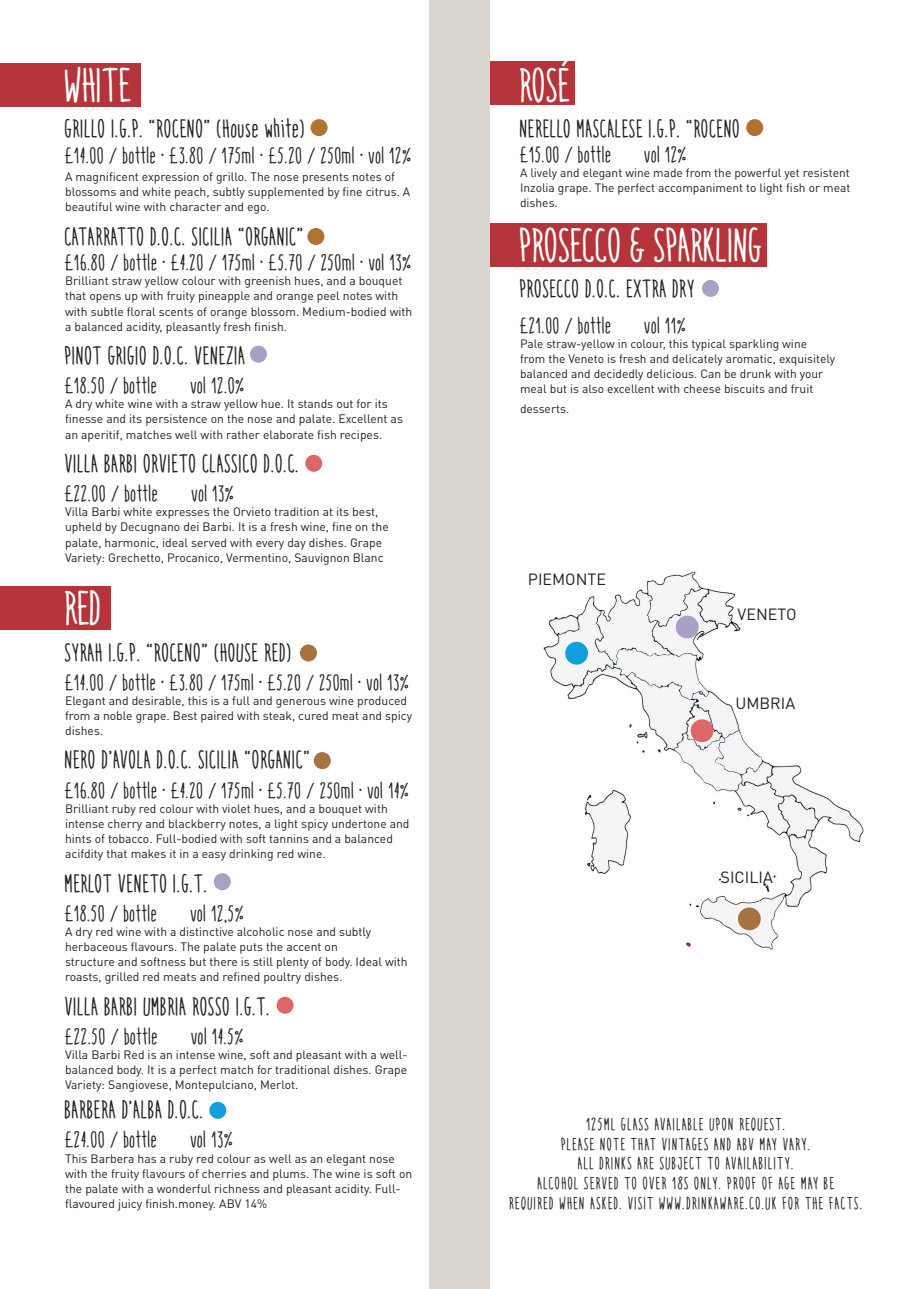
<style>
.page{position:relative;width:919px;height:1289px;background:#fff}
.page>*{position:absolute;margin:0;border:0;box-sizing:border-box;transform-origin:0 0}
.t1{font:500 45.45px "Italo";color:#fff}
.t2{font:500 45px "Italo";color:#fff}
.t3{font:500 24.3px "Italo";letter-spacing:.03em;color:#231f20}
.t4{font:500 24px "Italo";letter-spacing:.03em;color:#231f20}
.t5{font:500 21.15px "Italo";letter-spacing:.03em;color:#231f20}
.t6{font:500 21px "Italo";letter-spacing:.03em;color:#231f20}
.t7{font:500 16.5px/19.8px "Italo";letter-spacing:.08em;color:#231f20;text-align:center}
.t8{font:16.05px "DIN Pro";color:#231f20}
.t9{font:12.15px/15.1px "DIN Pro";color:#231f20}
.t10{font:12px/15px "DIN Pro";color:#231f20;text-align:justify}
.s1{font-size:21.15px}
</style>
<div class="page">
<img style="left:543px;top:571px;width:320px;height:378px">
<div style="left:675px;top:615px;width:23px;height:23px;background:#aa9fc5;border-radius:50%"></div>
<div style="left:690px;top:719px;width:23px;height:23px;background:#df6667;border-radius:50%"></div>
<div style="left:738px;top:907px;width:22px;height:23px;background:#a6723f;border-radius:50%"></div>
<div style="left:565px;top:642px;width:23px;height:22px;background:#10a1dc;border-radius:50%"></div>
<div style="left:250px;top:345px;width:17px;height:17px;background:#aa9fc5;border-radius:50%"></div>
<div style="left:214px;top:873px;width:17px;height:17px;background:#aa9fc5;border-radius:50%"></div>
<div style="left:429px;top:0;width:61px;height:1288px;background:#dbd5d0"></div>
<div style="left:0;top:63px;width:140px;height:44px;background:#b4343a"></div>
<div style="left:490px;top:62px;width:84px;height:43px;background:#b4343a"></div>
<div style="left:490px;top:223px;width:276px;height:44px;background:#b4343a"></div>
<div style="left:0;top:586px;width:111px;height:43px;background:#b4343a"></div>
<div style="left:310px;top:119px;width:17px;height:17px;background:#b07230;border-radius:50%"></div>
<div style="left:746px;top:119px;width:17px;height:17px;background:#b07230;border-radius:50%"></div>
<div style="left:702px;top:280px;width:17px;height:17px;background:#aa9fc5;border-radius:50%"></div>
<div style="left:307px;top:228px;width:17px;height:17px;background:#b07230;border-radius:50%"></div>
<div style="left:305px;top:455px;width:17px;height:17px;background:#df6667;border-radius:50%"></div>
<div style="left:300px;top:644px;width:17px;height:17px;background:#a6723f;border-radius:50%"></div>
<div style="left:276px;top:996px;width:17px;height:17px;background:#df6667;border-radius:50%"></div>
<div style="left:314px;top:752px;width:17px;height:17px;background:#a6723f;border-radius:50%"></div>
<div style="left:209px;top:1101px;width:17px;height:17px;background:#10a1dc;border-radius:50%"></div>
<h1 class="t1" style="left:65px;top:57px;width:68px">WHITE</h1>
<h3 class="t3" style="left:65px;top:114px;width:241px">GRILLO I.G.P. “ROCENO” (House white)</h3>
<h3 class="t5" style="left:65px;top:142px;width:348px">£14.00 / bottle • £3.80 / 175ml • £5.20 / 250ml • vol 12%</h3>
<p class="t9" style="left:65px;top:168px;width:347px">A magnificent expression of grillo. The nose presents notes of blossoms and white peach, subtly supplemented by fine citrus. A beautiful wine with character and ego.</p>
<h3 class="t3" style="left:65px;top:221px;width:240px">CATARRATTO D.O.C. SICILIA “ORGANIC”</h3>
<h3 class="t5" style="left:65px;top:249px;width:348px">£16.80 / bottle • £4.20 / 175ml • £5.70 / 250ml • vol 13%</h3>
<p class="t9" style="left:65px;top:273px;width:349px">Brilliant straw yellow colour with greenish hues, and a bouquet that opens up with fruity pineapple and orange peel notes with with subtle floral scents of orange blossom. Medium-bodied with a balanced acidity, pleasantly fresh finish.</p>
<h3 class="t3" style="left:65px;top:340px;width:182px">PINOT GRIGIO D.O.C. VENEZIA</h3>
<h3 class="t5" style="left:65px;top:372px;width:94px">£18.50 / bottle</h3>
<h3 class="t5" style="left:191px;top:372px;width:56px">vol 12.0%</h3>
<p class="t9" style="left:65px;top:396px;width:339px">A dry white wine with a straw yellow hue. It stands out for its finesse and its persistence on the nose and palate. Excellent as an aperitif, matches well with rather elaborate fish recipes.</p>
<h3 class="t3" style="left:65px;top:448px;width:236px">VILLA BARBI ORVIETO CLASSICO D.O.C.</h3>
<h3 class="t5" style="left:65px;top:480px;width:95px">£22.00 / bottle</h3>
<h3 class="t5" style="left:192px;top:480px;width:44px">vol 13%</h3>
<p class="t9" style="left:65px;top:503px;width:325px">Villa Barbi white expresses the Orvieto tradition at its best, upheld by Decugnano dei Barbi. It is a fresh wine, fine on the palate, harmonic, ideal served with every day dishes. Grape Variety: Grechetto, Procanico, Vermentino, Sauvignon Blanc</p>
<h1 class="t1" style="left:65px;top:580px;width:39px">RED</h1>
<h3 class="t3" style="left:65px;top:637px;width:228px">SYRAH I.G.P. “ROCENO” (HOUSE RED)</h3>
<h3 class="t6" style="left:65px;top:669px;width:346px"><span class="s1">£14.00 / bottle •</span> £3.80 / 175ml • £5.20 / 250ml • <span class="s1">vol 13%</span></h3>
<p class="t9" style="left:65px;top:692px;width:348px">Elegant and desirable, this is a full and generous wine produced from a noble grape. Best paired with steak, cured meat and spicy dishes.</p>
<h3 class="t3" style="left:65px;top:744px;width:247px">NERO D’AVOLA D.O.C. SICILIA “ORGANIC”</h3>
<h3 class="t6" style="left:65px;top:777px;width:346px"><span class="s1">£16.80 / bottle •</span> £4.20 / 175ml • £5.70 / 250ml • <span class="s1">vol 14%</span></h3>
<p class="t9" style="left:65px;top:800px;width:346px">Brilliant ruby red colour with violet hues, and a bouquet with intense cherry and blackberry notes, a light spicy undertone and hints of tobacco. Full-bodied with soft tannins and a balanced acifdity that makes it in a easy drinking red wine.</p>
<h3 class="t3" style="left:65px;top:867px;width:144px">MERLOT VENETO I.G.T.</h3>
<h3 class="t5" style="left:65px;top:900px;width:94px">£18.50 / bottle</h3>
<h3 class="t5" style="left:191px;top:900px;width:55px">vol 12,5%</h3>
<p class="t9" style="left:65px;top:923px;width:344px">A dry red wine with a distinctive alcoholic nose and subtly herbaceous flavours. The palate puts the accent on<br>structure and softness but there is still plenty of body. Ideal with roasts, grilled red meats and refined poultry dishes.</p>
<h3 class="t3" style="left:65px;top:991px;width:207px">VILLA BARBI UMBRIA ROSSO I.G.T.</h3>
<h3 class="t5" style="left:65px;top:1023px;width:94px">£22.50 / bottle</h3>
<h3 class="t5" style="left:191px;top:1023px;width:54px">vol 14.5%</h3>
<p class="t9" style="left:65px;top:1046px;width:344px;text-align:justify">Villa Barbi Red is an intense wine, soft and pleasant with a well&shy;balanced body. It is a perfect match for traditional dishes. Grape Variety: Sangiovese, Montepulciano, Merlot.</p>
<h3 class="t3" style="left:65px;top:1094px;width:140px">BARBERA D’ALBA D.O.C.</h3>
<h3 class="t5" style="left:65px;top:1126px;width:93px">£24.00 / bottle</h3>
<h3 class="t5" style="left:191px;top:1126px;width:44px">vol 13%</h3>
<p class="t9" style="left:65px;top:1149px;width:348px">This Barbera has a ruby red colour as well as an elegant nose with the fruity flavours of cherries and plums. The wine is soft on the palate with a wonderful richness and pleasant acidity. Full&shy;flavoured juicy finish.money. ABV 14%</p>
<h2 class="t2" style="left:520px;top:57px;width:53px">ROSÉ</h2>
<h3 class="t4" style="left:520px;top:113px;width:222px">NERELLO MASCALESE I.G.P. “ROCENO</h3>
<h3 class="t6" style="left:520px;top:141px;width:93px">£15.00 / bottle</h3>
<h3 class="t6" style="left:644px;top:141px;width:44px">vol 12%</h3>
<p class="t10" style="left:520px;top:164px;width:332px">A lively and elegant wine made from the powerful yet resistent Inzolia grape. The perfect accompaniment to light fish or meat dishes.</p>
<h2 class="t2" style="left:520px;top:217px;width:244px">PROSECCO &amp; SPARKLING</h2>
<h3 class="t4" style="left:520px;top:273px;width:176px">PROSECCO D.O.C. EXTRA DRY</h3>
<h3 class="t6" style="left:520px;top:312px;width:93px">£21.00 / bottle</h3>
<h3 class="t6" style="left:644px;top:312px;width:43px">vol 11%</h3>
<p class="t10" style="left:520px;top:335px;width:316px;text-align:left">Pale straw-yellow in colour, this typical sparkling wine from the Veneto is fresh and delicately aromatic, exquisitely balanced and decidedly delicious. Can be drunk with your meal but is also excellent with cheese biscuits and fruit</p>
<p class="t10" style="left:520px;top:400px;width:51px">desserts.</p>
<h3 class="t8" style="left:528px;top:568px;width:80px">PIEMONTE</h3>
<h3 class="t8" style="left:737px;top:603px;width:60px">VENETO</h3>
<h3 class="t8" style="left:735px;top:692px;width:61px">UMBRIA</h3>
<h3 class="t8" style="left:720px;top:866px;width:54px">SICILIA</h3>
<h3 class="t7" style="left:509px;top:1114px;width:354px">125ML GLASS AVAILABLE UPON REQUEST.<br>PLEASE NOTE THAT VINTAGES AND ABV MAY VARY.<br>ALL DRINKS ARE SUBJECT TO AVAILABILITY.<br>ALCOHOL SERVED TO OVER 18S ONLY. PROOF OF AGE MAY BE<br>REQUIRED WHEN ASKED. VISIT WWW.DRINKAWARE.CO.UK FOR THE FACTS.</h3>
</div>
